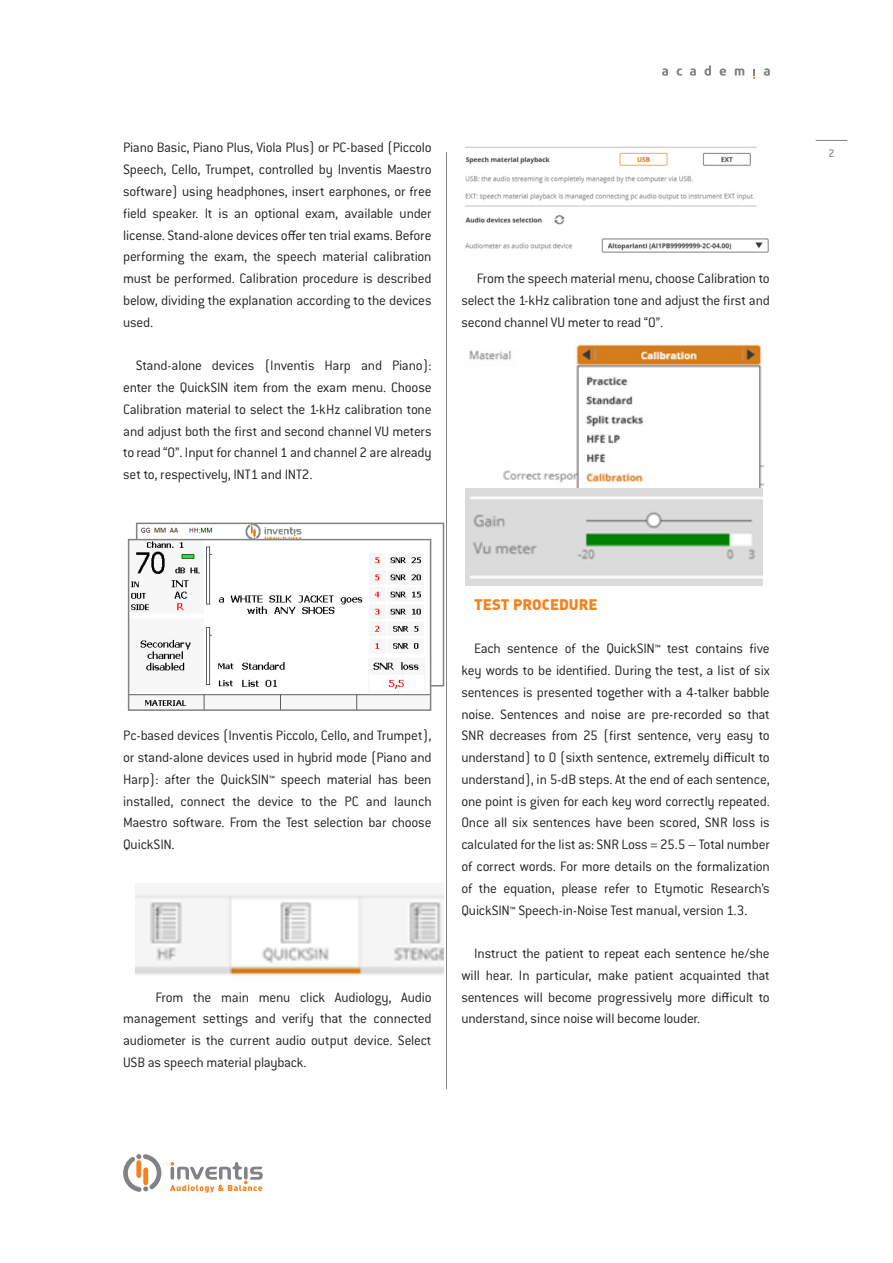
<style>
.page{position:relative;width:893px;height:1263px;background:#fff}
.page>*{position:absolute;margin:0;border:0;box-sizing:border-box;transform-origin:0 0}
.t1{font:300 15px/21.8px "Conduit ITC Pro";letter-spacing:-.015em;color:#231f20;text-align:justify}
.t2{font:900 15px "DIN Alternate";color:#f58220}
.t3{font:12px "Conduit ITC Pro";color:#808285}
</style>
<div class="page">
<svg style="left:662px;top:68px;width:6px;height:8px"></svg>
<svg style="left:677px;top:68px;width:5px;height:8px"></svg>
<svg style="left:690px;top:68px;width:6px;height:8px"></svg>
<svg style="left:704px;top:65px;width:7px;height:11px"></svg>
<svg style="left:720px;top:68px;width:6px;height:8px"></svg>
<svg style="left:735px;top:68px;width:9px;height:7px"></svg>
<svg style="left:764px;top:68px;width:6px;height:8px"></svg>
<svg style="left:753px;top:69px;width:2px;height:10px"></svg>
<hr style="left:816px;top:140px;width:31px;height:1px;background:#808285">
<hr style="left:446px;top:152px;width:1px;height:937px;background:#808285">
<svg style="left:123px;top:1154px;width:39px;height:38px"></svg>
<svg style="left:170px;top:1162px;width:93px;height:30px"></svg>
<img style="left:139px;top:526px;width:293px;height:157px">
<div style="left:136px;top:523px;width:308px;height:163px;border:2px solid #808285"></div>
<img style="left:136px;top:893px;width:308px;height:83px">
<img style="left:465px;top:344px;width:299px;height:150px">
<img style="left:466px;top:489px;width:296px;height:96px">
<img style="left:131px;top:542px;width:297px;height:166px">
<div style="left:128px;top:539px;width:303px;height:172px;border:2px solid #808285"></div>
<img style="left:465px;top:146px;width:304px;height:107px">
<p class="t1" style="left:123px;top:137px;width:310px">Piano Basic, Piano Plus, Viola Plus) or PC-based (Piccolo Speech, Cello, Trumpet, controlled by Inventis Maestro software) using headphones, insert earphones, or free field speaker. It is an optional exam, available under license. Stand-alone devices offer ten trial exams. Before performing the exam, the speech material calibration must be performed. Calibration procedure is described below, dividing the explanation according to the devices used.</p>
<p class="t1" style="left:123px;top:355px;width:310px;text-indent:13px">Stand-alone devices (Inventis Harp and Piano): enter the QuickSIN item from the exam menu. Choose Calibration material to select the 1-kHz calibration tone and adjust both the first and second channel VU meters to read “0”. Input for channel 1 and channel 2 are already set to, respectively, INT1 and INT2.</p>
<p class="t1" style="left:461px;top:268px;width:310px;text-indent:15px">From the speech material menu, choose Calibration to select the 1-kHz calibration tone and adjust the first and second channel VU meter to read “0”.</p>
<p class="t1" style="left:123px;top:725px;width:310px">Pc-based devices (Inventis Piccolo, Cello, and Trumpet), or stand-alone devices used in hybrid mode (Piano and Harp): after the QuickSIN™ speech material has been installed, connect the device to the PC and launch Maestro software. From the Test selection bar choose QuickSIN.</p>
<p class="t1" style="left:123px;top:986px;width:310px;text-indent:32px">From the main menu click Audiology, Audio management settings and verify that the connected audiometer is the current audio output device. Select USB as speech material playback.</p>
<p class="t2" style="left:474px;top:594px;width:125px">TEST PROCEDURE</p>
<p class="t1" style="left:461px;top:638px;width:310px;text-indent:13px">Each sentence of the QuickSIN™ test contains five key words to be identified. During the test, a list of six sentences is presented together with a 4-talker babble noise. Sentences and noise are pre-recorded so that SNR decreases from 25 (first sentence, very easy to understand) to 0 (sixth sentence, extremely difficult to understand), in 5-dB steps. At the end of each sentence, one point is given for each key word correctly repeated.<br>Once all six sentences have been scored, SNR loss is calculated for the list as: SNR Loss = 25.5 – Total number of correct words. For more details on the formalization of the equation, please refer to Etymotic Research’s QuickSIN™ Speech-in-Noise Test manual, version 1.3.</p>
<p class="t1" style="left:461px;top:943px;width:310px;text-indent:13px">Instruct the patient to repeat each sentence he/she will hear. In particular, make patient acquainted that sentences will become progressively more difficult to understand, since noise will become louder.</p>
<p class="t3" style="left:828px;top:146px;width:8px">2</p>
</div>
